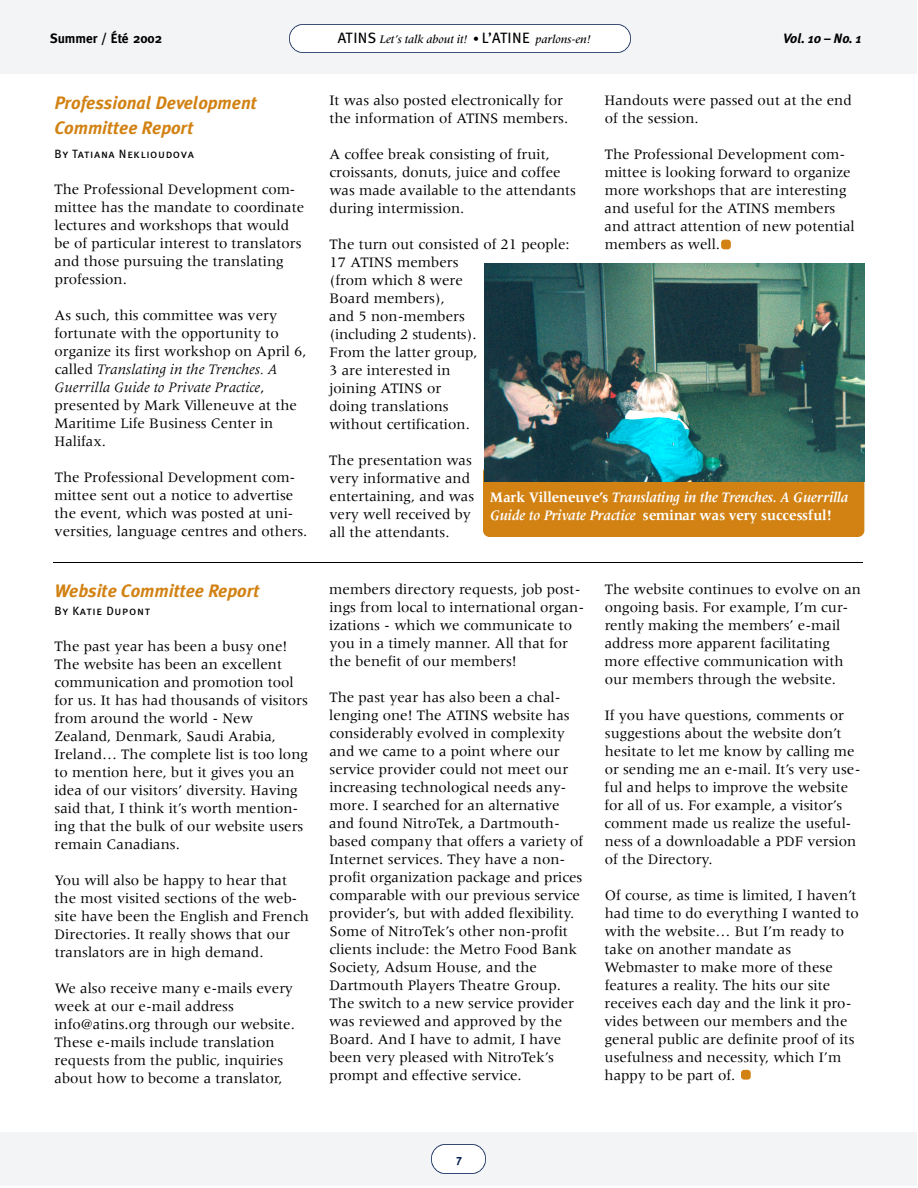
<style>
.page{position:relative;width:918px;height:1188px;background:#fff}
.page>*{position:absolute;margin:0;border:0;box-sizing:border-box;transform-origin:0 0}
.t1{font:italic 700 18px/24.3px "Meta Plus";color:#d28213}
.t2{font:15px/18px "Meridien";color:#000}
.t3{font:italic 700 15px/18px "Meridien";letter-spacing:-.01em;color:#fff;scale:.89 1}
.t4{font:700 13.5px "Meta";color:#000}
.t5{font:italic 700 13.5px "Meta Plus";color:#000}
.t6{font:italic 500 12px "Meridien";color:#000}
.t7{font:12px "Meta Plus Book Caps";letter-spacing:.06em;color:#000}
.t8{font:700 11.7px "Meta Plus";color:#001a4f}
.s1{font-family:"Meta Plus Book Caps";font-weight:400;font-style:normal;font-size:15px}
.s2{font-family:"Meta Plus";font-weight:400;font-style:normal}
.s3{font-style:italic}
.s4{font-style:normal}
</style>
<div class="page">
<div style="left:0;top:1132px;width:917px;height:54px;background:#f2f4f6"></div>
<div style="left:0;top:0;width:917px;height:73px;background:#f2f4f6"></div>
<img style="left:432px;top:1145px;width:54px;height:28px">
<div style="left:721px;top:240px;width:10px;height:9px;background:#d28213;border-radius:3px"></div>
<img style="left:289px;top:24px;width:342px;height:29px">
<div style="left:483px;top:466px;width:381px;height:71px;background:#d28213;border-radius:7px"></div>
<img style="left:484px;top:263px;width:380px;height:219px">
<div style="left:741px;top:1070px;width:10px;height:10px;background:#d28213;border-radius:3px"></div>
<hr style="left:53px;top:562px;width:810px;height:1px;background:#000">
<p class="t4" style="left:50px;top:33px;width:114px">Summer / Été 2002</p>
<p class="t5" style="left:783px;top:33px;width:80px">Vol. 10 – No. 1</p>
<p class="t6" style="left:338px;top:35px;width:255px"><span class="s1">ATINS</span> Let’s talk about it! <span class="s2">•</span> <span class="s1">L’ATINE</span> parlons-en!</p>
<p class="t1" style="left:54px;top:92px;width:204px">Professional Development<br>Committee Report</p>
<p class="t7" style="left:55px;top:148px;width:141px">By Tatiana Neklioudova</p>
<p class="t2" style="left:54px;top:181px;width:251px">The Professional Development com&shy;mittee has the mandate to coordinate lectures and workshops that would be of particular interest to translators and those pursuing the translating profession.</p>
<p class="t2" style="left:54px;top:307px;width:254px">As such, this committee was very fortunate with the opportunity to organize its first workshop on April 6, called <span class="s3">Translating in the Trenches. A<br>Guerrilla Guide to Private Practice</span>, presented by Mark Villeneuve at the<br>Maritime Life Business Center in<br>Halifax.</p>
<p class="t2" style="left:54px;top:469px;width:254px">The Professional Development com&shy;mittee sent out a notice to advertise the event, which was posted at uni&shy;versities, language centres and others.</p>
<p class="t1" style="left:55px;top:580px;width:206px">Website Committee Report</p>
<p class="t7" style="left:54px;top:606px;width:97px">By Katie Dupo n t</p>
<p class="t2" style="left:54px;top:638px;width:255px">The past year has been a busy one!<br>The website has been an excellent communication and promotion tool for us. It has had thousands of visitors from around the world - New Zealand, Denmark, Saudi Arabia, Ireland… The complete list is too long to mention here, but it gives you an idea of our visitors’ diversity. Having said that, I think it’s worth mention&shy;ing that the bulk of our website users remain Canadians.</p>
<p class="t2" style="left:54px;top:872px;width:256px">You will also be happy to hear that the most visited sections of the web&shy;site have been the English and French Directories. It really shows that our translators are in high demand.</p>
<p class="t2" style="left:54px;top:980px;width:242px">We also receive many e-mails every week at our e-mail address info@atins.org through our website.<br>These e-mails include translation requests from the public, inquiries about how to become a translator,</p>
<p class="t2" style="left:329px;top:93px;width:240px">It was also posted electronically for the information of ATINS members.</p>
<p class="t2" style="left:329px;top:147px;width:248px">A coffee break consisting of fruit, croissants, donuts, juice and coffee was made available to the attendants during intermission.</p>
<p class="t2" style="left:329px;top:237px;width:242px">The turn out consisted of 21 people:<br>17 ATINS members<br>(from which 8 were<br>Board members),<br>and 5 non-members<br>(including 2 students).<br>From the latter group,<br>3 are interested in<br>joining ATINS or<br>doing translations<br>without certification.</p>
<p class="t2" style="left:329px;top:453px;width:146px">The presentation was very informative and entertaining, and was very well received by all the attendants.</p>
<p class="t2" style="left:605px;top:93px;width:249px">Handouts were passed out at the end of the session.</p>
<p class="t2" style="left:605px;top:147px;width:252px">The Professional Development com&shy;mittee is looking forward to organize more workshops that are interesting and useful for the ATINS members and attract attention of new potential members as well.</p>
<p class="t3" style="left:490px;top:489px;width:404px"><span class="s4">Mark Vi l l e n e u v e ’s</span> Translating in the Trenches. A Guerr i l l a<br>Guide to Private Practice <span class="s4">seminar was very successful!</span></p>
<p class="t2" style="left:329px;top:581px;width:256px">members directory requests, job post&shy;ings from local to international organ&shy;izations - which we communicate to you in a timely manner. All that for the benefit of our members!</p>
<p class="t2" style="left:329px;top:689px;width:256px">The past year has also been a chal&shy;lenging one! The ATINS website has considerably evolved in complexity and we came to a point where our service provider could not meet our increasing technological needs any&shy;more. I searched for an alternative and found NitroTek, a Dartmouth&shy;based company that offers a variety of Internet services. They have a non&shy;profit organization package and prices comparable with our previous service provider’s, but with added flexibility.<br>Some of NitroTek’s other non-profit clients include: the Metro Food Bank Society, Adsum House, and the Dartmouth Players Theatre Group.<br>The switch to a new service provider was reviewed and approved by the Board. And I have to admit, I have been very pleased with NitroTek’s prompt and effective service.</p>
<p class="t2" style="left:605px;top:581px;width:258px">The website continues to evolve on an ongoing basis. For example, I’m cur&shy;rently making the members’ e-mail address more apparent facilitating more effective communication with our members through the website.</p>
<p class="t2" style="left:605px;top:707px;width:258px">If you have questions, comments or suggestions about the website don’t hesitate to let me know by calling me or sending me an e-mail. It’s very use&shy;ful and helps to improve the website for all of us. For example, a visitor’s comment made us realize the useful&shy;ness of a downloadable a PDF version of the Directory.</p>
<p class="t2" style="left:605px;top:887px;width:256px">Of course, as time is limited, I haven’t had time to do everything I wanted to with the website… But I’m ready to take on another mandate as Webmaster to make more of these features a reality. The hits our site receives each day and the link it pro&shy;vides between our members and the general public are definite proof of its usefulness and necessity, which I’m happy to be part of.</p>
<p class="t8" style="left:456px;top:1154px;width:7px">7</p>
</div>
